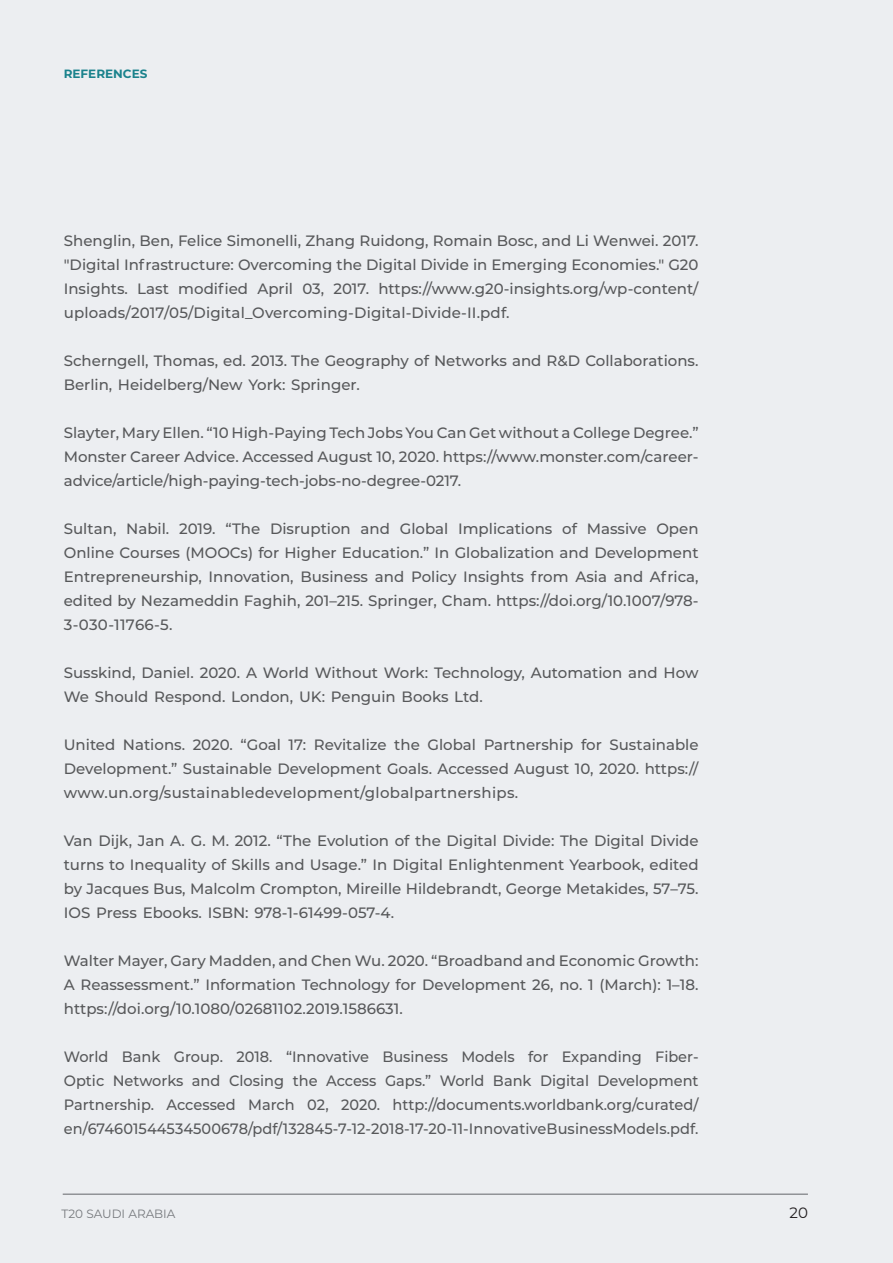
<style>
.page{position:relative;width:893px;height:1263px;background:#eceef1}
.page>*{position:absolute;margin:0;border:0;box-sizing:border-box;transform-origin:0 0}
.BULLETS{font:500 15px/24px "Montserrat";color:#57585a;text-align:justify}
.t1{font:15px "Montserrat";color:#231f20}
.t2{font:12px "Montserrat";color:#808285}
.t3{font:700 12px "Montserrat";color:#1a828c}
</style>
<div class="page">
<p class="t3" style="left:64px;top:65px;width:85px">REFERENCES</p>
<p class="BULLETS" style="left:64px;top:228px;width:636px">Shenglin, Ben, Felice Simonelli, Zhang Ruidong, Romain Bosc, and Li Wenwei. 2017. "Digital Infrastructure: Overcoming the Digital Divide in Emerging Economies." G20<br>Insights. Last modified April 03, 2017. https://www.g20-insights.org/wp-content/ uploads/2017/05/Digital_Overcoming-Digital-Divide-II.pdf.</p>
<p class="BULLETS" style="left:64px;top:348px;width:636px">Scherngell, Thomas, ed. 2013. The Geography of Networks and R&amp;D Collaborations.<br>Berlin, Heidelberg/New York: Springer.</p>
<p class="BULLETS" style="left:64px;top:420px;width:636px">Slayter, Mary Ellen. “10 High-Paying Tech Jobs You Can Get without a College Degree.” Monster Career Advice. Accessed August 10, 2020. https://www.monster.com/career&shy;advice/article/high-paying-tech-jobs-no-degree-0217.</p>
<p class="BULLETS" style="left:64px;top:516px;width:636px">Sultan, Nabil. 2019. “The Disruption and Global Implications of Massive Open Online Courses (MOOCs) for Higher Education.” In Globalization and Development Entrepreneurship, Innovation, Business and Policy Insights from Asia and Africa, edited by Nezameddin Faghih, 201–215. Springer, Cham. https://doi.org/10.1007/978- 3-030-11766-5.</p>
<p class="BULLETS" style="left:64px;top:660px;width:636px">Susskind, Daniel. 2020. A World Without Work: Technology, Automation and How<br>We Should Respond. London, UK: Penguin Books Ltd.</p>
<p class="BULLETS" style="left:64px;top:732px;width:636px">United Nations. 2020. “Goal 17: Revitalize the Global Partnership for Sustainable Development.” Sustainable Development Goals. Accessed August 10, 2020. https:// www.un.org/sustainabledevelopment/globalpartnerships.</p>
<p class="BULLETS" style="left:64px;top:828px;width:636px">Van Dijk, Jan A. G. M. 2012. “The Evolution of the Digital Divide: The Digital Divide turns to Inequality of Skills and Usage.” In Digital Enlightenment Yearbook, edited by Jacques Bus, Malcolm Crompton, Mireille Hildebrandt, George Metakides, 57–75.<br>IOS Press Ebooks. ISBN: 978-1-61499-057-4.</p>
<p class="BULLETS" style="left:64px;top:948px;width:636px">Walter Mayer, Gary Madden, and Chen Wu. 2020. “Broadband and Economic Growth:<br>A Reassessment.” Information Technology for Development 26, no. 1 (March): 1–18. https://doi.org/10.1080/02681102.2019.1586631.</p>
<p class="BULLETS" style="left:64px;top:1044px;width:636px">World Bank Group. 2018. “Innovative Business Models for Expanding Fiber-Optic Networks and Closing the Access Gaps.” World Bank Digital Development Partnership. Accessed March 02, 2020. http://documents.worldbank.org/curated/ en/674601544534500678/pdf/132845-7-12-2018-17-20-11-InnovativeBusinessModels.pdf.</p>
<p class="t2" style="left:62px;top:1205px;width:115px">T20 SAUDI ARABIA</p>
<p class="t1" style="left:789px;top:1202px;width:20px">20</p>
</div>
